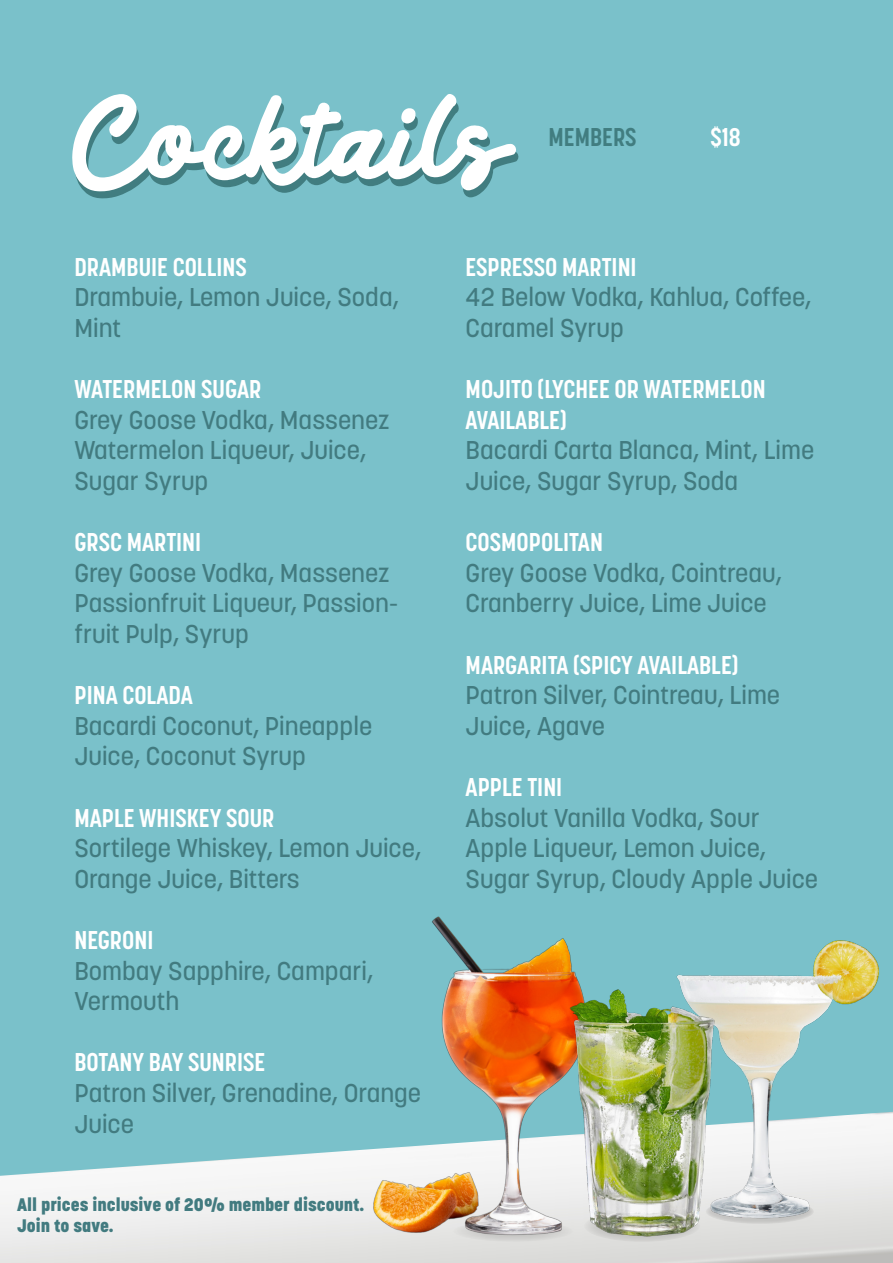
<style>
.page{position:relative;width:893px;height:1263px;background:#fff}
.page>*{position:absolute;margin:0;border:0;box-sizing:border-box;transform-origin:0 0}
.t1{font:108.75px "Jocky Starline";letter-spacing:.01em;color:#fff}
.t2{font:500 25.5px/30.6px "Korolev";color:#427b80}
.t3{font:700 25.5px/30.6px "Korolev Condensed";color:#fff}
.t4{font:700 25.5px "Korolev Condensed";color:#417d80}
.t5{font:800 18px "Korolev";color:#427b80}
</style>
<div class="page">
<div style="left:0;top:0;width:893px;height:1112px;background:#7ac1ca"></div>
<div style="left:453px;top:1221px;width:120px;height:21px;background:#d7d7d5;border-radius:50%"></div>
<img style="left:367px;top:913px;width:231px;height:327px">
<div style="left:584px;top:1210px;width:116px;height:32px;background:#d3d3d1;border-radius:50%"></div>
<svg style="left:706px;top:1199px;width:108px;height:25px"></svg>
<img style="left:669px;top:931px;width:215px;height:289px">
<img style="left:565px;top:983px;width:154px;height:257px">
<p class="t1" style="left:72px;top:92px;width:437px">Cocktails</p>
<p class="t4" style="left:549px;top:122px;width:90px">MEMBERS</p>
<p class="t3" style="left:711px;top:121px;width:32px">$18</p>
<p class="t3" style="left:74px;top:251px;width:174px">DRAMBUIE COLLINS</p>
<p class="t2" style="left:74px;top:282px;width:326px">Drambuie, Lemon Juice, Soda,<br>Mint</p>
<p class="t3" style="left:74px;top:374px;width:188px">WATERMELON SUGAR</p>
<p class="t2" style="left:74px;top:404px;width:317px">Grey Goose Vodka, Massenez<br>Watermelon Liqueur, Juice,<br>Sugar Syrup</p>
<p class="t3" style="left:74px;top:527px;width:128px">GRSC MARTINI</p>
<p class="t2" style="left:74px;top:557px;width:325px">Grey Goose Vodka, Massenez<br>Passionfruit Liqueur, Passion&shy;fruit Pulp, Syrup</p>
<p class="t3" style="left:74px;top:680px;width:120px">PINA COLADA</p>
<p class="t2" style="left:74px;top:710px;width:299px">Bacardi Coconut, Pineapple<br>Juice, Coconut Syrup</p>
<p class="t3" style="left:74px;top:802px;width:202px">MAPLE WHISKEY SOUR</p>
<p class="t2" style="left:74px;top:833px;width:348px">Sortilege Whiskey, Lemon Juice,<br>Orange Juice, Bitters</p>
<p class="t3" style="left:74px;top:925px;width:81px">NEGRONI</p>
<p class="t2" style="left:74px;top:955px;width:300px">Bombay Sapphire, Campari,</p>
<p class="t2" style="left:74px;top:986px;width:106px">Vermouth</p>
<p class="t3" style="left:74px;top:1047px;width:192px">BOTANY BAY SUNRISE</p>
<p class="t2" style="left:74px;top:1078px;width:348px">Patron Silver, Grenadine, Orange<br>Juice</p>
<p class="t5" style="left:17px;top:1193px;width:349px">All prices inclusive of 20% member discount.</p>
<p class="t5" style="left:17px;top:1214px;width:98px">Join to save.</p>
<p class="t3" style="left:466px;top:251px;width:173px">ESPRESSO MARTINI</p>
<p class="t2" style="left:466px;top:282px;width:347px">42 Below Vodka, Kahlua, Coffee,<br>Caramel Syrup</p>
<p class="t3" style="left:466px;top:374px;width:302px">MOJITO (LYCHEE OR WATERMELON<br>AVAILABLE)</p>
<p class="t2" style="left:466px;top:435px;width:350px">Bacardi Carta Blanca, Mint, Lime<br>Juice, Sugar Syrup, Soda</p>
<p class="t3" style="left:466px;top:527px;width:139px">COSMOPOLITAN</p>
<p class="t2" style="left:466px;top:557px;width:318px">Grey Goose Vodka, Cointreau,<br>Cranberry Juice, Lime Juice</p>
<p class="t3" style="left:466px;top:649px;width:274px">MARGARITA (SPICY AVAILABLE)</p>
<p class="t2" style="left:466px;top:680px;width:316px">Patron Silver, Cointreau, Lime<br>Juice, Agave</p>
<p class="t3" style="left:466px;top:772px;width:98px">APPLE TINI</p>
<p class="t2" style="left:466px;top:802px;width:296px">Absolut Vanilla Vodka, Sour</p>
<p class="t2" style="left:466px;top:833px;width:354px">Apple Liqueur, Lemon Juice,<br>Sugar Syrup, Cloudy Apple Juice</p>
</div>
